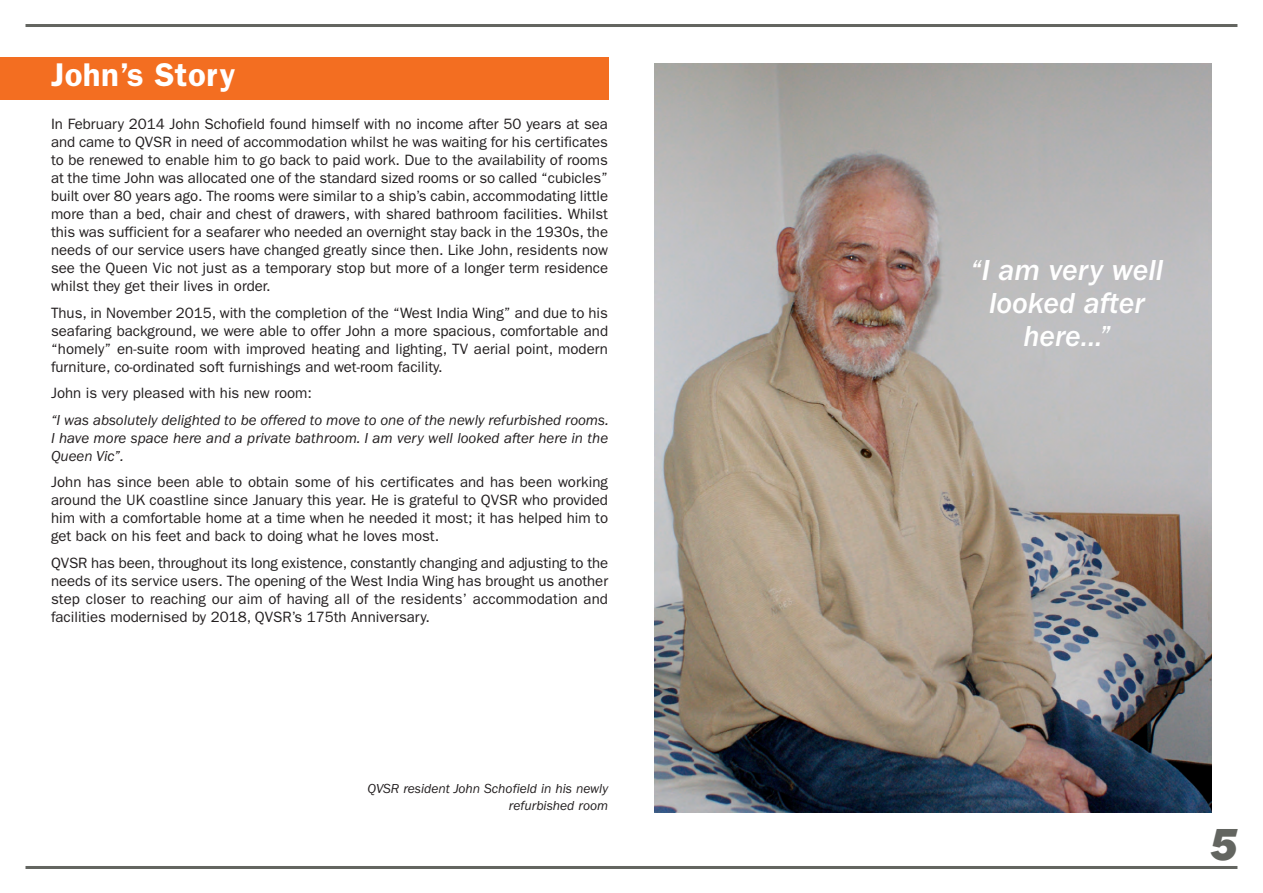
<style>
.page{position:relative;width:1263px;height:893px;background:#fff}
.page>*{position:absolute;margin:0;border:0;box-sizing:border-box;transform-origin:0 0}
.t1{font:italic 800 46.5px "Franklin Gothic";color:#636560}
.t2{font:600 33px "Franklin Gothic";letter-spacing:.015em;color:#fff}
.t3{font:italic 500 30px/33px "Franklin Gothic";color:#fff;text-align:center}
.t4{font:15px/18px "Franklin Gothic";color:#231f20;text-align:justify}
.t5{font:italic 15px/18px "Franklin Gothic";color:#231f20;text-align:justify}
.t6{font:italic 13.5px/16.5px "Franklin Gothic";color:#231f20;text-align:right}
</style>
<div class="page">
<div style="left:0;top:57px;width:608px;height:43px;background:#f36e21"></div>
<hr style="left:26px;top:866px;width:1211px;height:3px;background:#636560">
<hr style="left:26px;top:24px;width:1211px;height:3px;background:#636560">
<img style="left:655px;top:64px;width:557px;height:748px">
<h2 class="t2" style="left:51px;top:64px;width:186px">John’s Story</h2>
<p class="t4" style="left:51px;top:116px;width:559px">In February 2014 John Schofield found himself with no income after 50 years at sea and came to QVSR in need of accommodation whilst he was waiting for his certificates to be renewed to enable him to go back to paid work. Due to the availability of rooms at the time John was allocated one of the standard sized rooms or so called “cubicles” built over 80 years ago. The rooms were similar to a ship’s cabin, accommodating little more than a bed, chair and chest of drawers, with shared bathroom facilities. Whilst this was sufficient for a seafarer who needed an overnight stay back in the 1930s, the needs of our service users have changed greatly since then. Like John, residents now see the Queen Vic not just as a temporary stop but more of a longer term residence whilst they get their lives in order.</p>
<p class="t4" style="left:51px;top:305px;width:559px">Thus, in November 2015, with the completion of the “West India Wing” and due to his seafaring background, we were able to offer John a more spacious, comfortable and “homely” en-suite room with improved heating and lighting, TV aerial point, modern furniture, co-ordinated soft furnishings and wet-room facility.</p>
<p class="t4" style="left:51px;top:385px;width:263px">John is very pleased with his new room:</p>
<p class="t5" style="left:51px;top:412px;width:559px">“I was absolutely delighted to be offered to move to one of the newly refurbished rooms.<br>I have more space here and a private bathroom. I am very well looked after here in the Queen Vic”.</p>
<p class="t4" style="left:51px;top:474px;width:559px">John has since been able to obtain some of his certificates and has been working around the UK coastline since January this year. He is grateful to QVSR who provided him with a comfortable home at a time when he needed it most; it has helped him to get back on his feet and back to doing what he loves most.</p>
<p class="t4" style="left:51px;top:555px;width:559px">QVSR has been, throughout its long existence, constantly changing and adjusting to the needs of its service users. The opening of the West India Wing has brought us another step closer to reaching our aim of having all of the residents’ accommodation and facilities modernised by 2018, QVSR’s 175th Anniversary.</p>
<p class="t6" style="left:367px;top:782px;width:242px">QVSR resident John Schofield in his newly refurbished room</p>
<h3 class="t3" style="left:970px;top:256px;width:194px">“I am very well looked after here...”</h3>
<h1 class="t1" style="left:1210px;top:828px;width:29px">5</h1>
</div>
